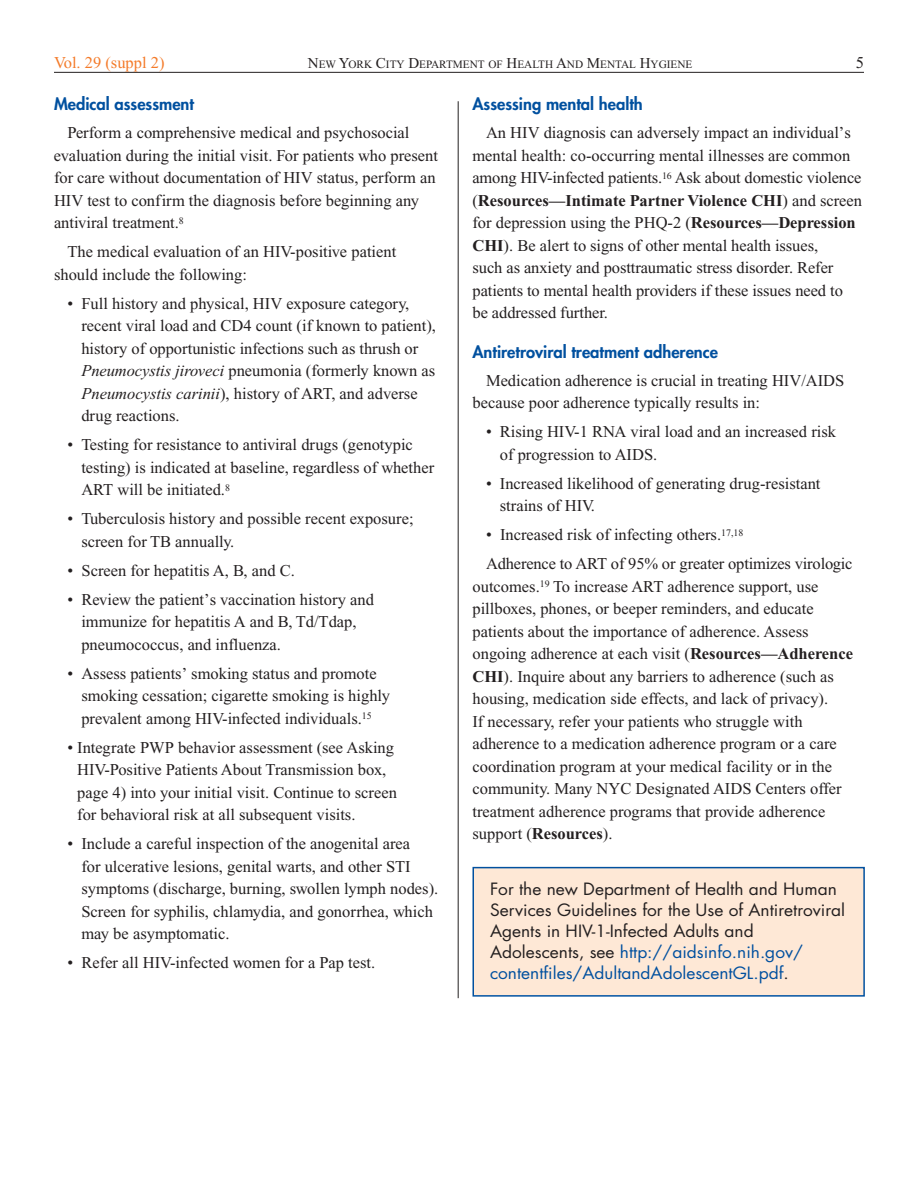
<style>
.page{position:relative;width:918px;height:1188px;background:#fff}
.page>*{position:absolute;margin:0;border:0;box-sizing:border-box;transform-origin:0 0}
.t1{font:16.5px/22.5px "Times New Roman";color:#231f20}
.t2{font:16.5px/21px "Futura";color:#231f20;scale:1.05 1}
.t3{font:800 16.5px "Futura";color:#01509f}
.t4{font:16.5px "Times New Roman";color:#f47b2a}
.t5{font:11.25px "Times New Roman";color:#231f20}
.s1{font-size:15px}
.s2{font-style:italic}
.s3{font-weight:700}
.s4{color:#01509f}
</style>
<div class="page">
<hr style="left:458px;top:101px;width:1px;height:897px;background:#231f20">
<hr style="left:54px;top:72px;width:810px;height:1px;background:#231f20">
<div style="left:474px;top:868px;width:389px;height:127px;background:#fee8d6"></div>
<div style="left:472px;top:867px;width:393px;height:130px;border:2px solid #01509f"></div>
<p class="t4" style="left:54px;top:57px;width:112px">Vol. 29 (suppl 2)</p>
<p class="t5" style="left:308px;top:61px;width:386px"><span class="s1">N</span>EW <span class="s1">Y</span>ORK <span class="s1">C</span>ITY <span class="s1">D</span>EPARTMENT OF <span class="s1">H</span>EALTH <span class="s1">A</span>ND <span class="s1">M</span>ENTAL <span class="s1">H</span>YGIENE</p>
<p class="t1" style="left:856px;top:53px;width:10px">5</p>
<p class="t3" style="left:54px;top:96px;width:142px">Medical assessment</p>
<p class="t1" style="left:54px;top:123px;width:386px;text-indent:14px">Perform a comprehensive medical and psychosocial evaluation during the initial visit. For patients who present for care without documentation of HIV status, perform an HIV test to confirm the diagnosis before beginning any antiviral treatment.<sup>8</sup></p>
<p class="t1" style="left:54px;top:242px;width:344px;text-indent:13px">The medical evaluation of an HIV-positive patient should include the following:</p>
<p class="t1" style="left:81px;top:293px;width:356px;text-indent:-14px">• Full history and physical, HIV exposure category, recent viral load and CD4 count (if known to patient), history of opportunistic infections such as thrush or <span class="s2">Pneumocystis jiroveci</span> pneumonia (formerly known as <span class="s2">Pneumocystis carinii</span>), history of ART, and adverse drug reactions.</p>
<p class="t1" style="left:81px;top:435px;width:354px;text-indent:-14px">• Testing for resistance to antiviral drugs (genotypic testing) is indicated at baseline, regardless of whether<br>ART will be initiated.<sup>8</sup></p>
<p class="t1" style="left:81px;top:509px;width:334px;text-indent:-14px">• Tuberculosis history and possible recent exposure; screen for TB annually.</p>
<p class="t1" style="left:68px;top:560px;width:229px">• Screen for hepatitis A, B, and C.</p>
<p class="t1" style="left:81px;top:589px;width:294px;text-indent:-14px">• Review the patient’s vaccination history and immunize for hepatitis A and B, Td/Tdap, pneumococcus, and influenza.</p>
<p class="t1" style="left:81px;top:663px;width:310px;text-indent:-14px">• Assess patients’ smoking status and promote smoking cessation; cigarette smoking is highly prevalent among HIV-infected individuals.<sup>15</sup></p>
<p class="t1" style="left:77px;top:737px;width:321px;text-indent:-10px">• Integrate PWP behavior assessment (see Asking HIV-Positive Patients About Transmission box, page 4) into your initial visit. Continue to screen for behavioral risk at all subsequent visits.</p>
<p class="t1" style="left:81px;top:834px;width:358px;text-indent:-14px">• Include a careful inspection of the anogenital area<br>for ulcerative lesions, genital warts, and other STI symptoms (discharge, burning, swollen lymph nodes).<br>Screen for syphilis, chlamydia, and gonorrhea, which may be asymptomatic.</p>
<p class="t1" style="left:68px;top:953px;width:309px">• Refer all HIV-infected women for a Pap test.</p>
<p class="t3" style="left:472px;top:96px;width:172px">Assessing mental health</p>
<p class="t1" style="left:472px;top:123px;width:391px;text-indent:14px">An HIV diagnosis can adversely impact an individual’s mental health: co-occurring mental illnesses are common among HIV-infected patients.<sup>16</sup> Ask about domestic violence (<span class="s3">Resources—Intimate Partner Violence CHI</span>) and screen for depression using the PHQ-2 (<span class="s3">Resources—Depression CHI</span>). Be alert to signs of other mental health issues,<br>such as anxiety and posttraumatic stress disorder. Refer patients to mental health providers if these issues need to be addressed further.</p>
<p class="t3" style="left:472px;top:344px;width:247px">Antiretroviral treatment adherence</p>
<p class="t1" style="left:472px;top:371px;width:373px;text-indent:14px">Medication adherence is crucial in treating HIV/AIDS because poor adherence typically results in:</p>
<p class="t1" style="left:500px;top:422px;width:338px;text-indent:-14px">• Rising HIV-1 RNA viral load and an increased risk of progression to AIDS.</p>
<p class="t1" style="left:500px;top:474px;width:322px;text-indent:-14px">• Increased likelihood of generating drug-resistant strains of HIV.</p>
<p class="t1" style="left:486px;top:522px;width:368px;line-height:29px">• Increased risk of infecting others.<sup>17,18<br></sup>Adherence to ART of 95% or greater optimizes virologic</p>
<p class="t1" style="left:473px;top:577px;width:382px">outcomes.<sup>19</sup> To increase ART adherence support, use pillboxes, phones, or beeper reminders, and educate patients about the importance of adherence. Assess ongoing adherence at each visit (<span class="s3">Resources—Adherence CHI</span>). Inquire about any barriers to adherence (such as housing, medication side effects, and lack of privacy).<br>If necessary, refer your patients who struggle with adherence to a medication adherence program or a care coordination program at your medical facility or in the community. Many NYC Designated AIDS Centers offer treatment adherence programs that provide adherence support (<span class="s3">Resources</span>).</p>
<p class="t2" style="left:490px;top:880px;width:340px">For the new Department of Health and Human Services Guidelines for the Use of Antiretroviral Agents in HIV-1-Infected Adults and Adolescents, see <span class="s4">http://aidsinfo.nih.gov/ contentfiles/AdultandAdolescentGL.pdf</span>.</p>
</div>
